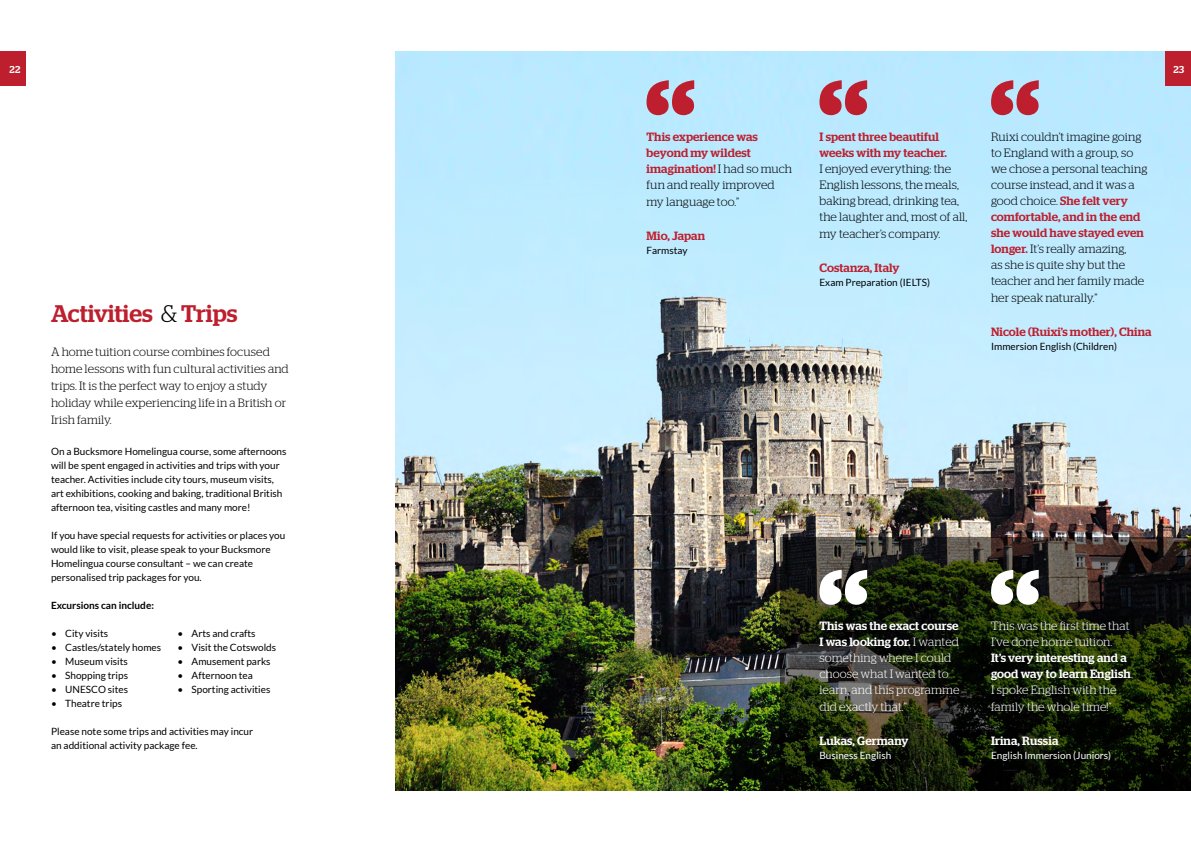
<style>
.page{position:relative;width:1191px;height:842px;background:#fff}
.page>*{position:absolute;margin:0;border:0;box-sizing:border-box;transform-origin:0 0}
.t1{font:500 24px "Stag";color:#bd1f2e}
.t2{font:300 12px/16.1px "Stag";letter-spacing:.01em;color:#000}
.t3{font:300 12px/16.2px "Stag";letter-spacing:.005em;color:#fff}
.t4{font:500 12px/16.3px "Stag";letter-spacing:.01em;color:#fff}
.t5{font:500 12px/16px "Stag";letter-spacing:.01em;color:#bd1f2e}
.t6{font:10px/14px "Lato";color:#000}
.t7{font:10px "Lato";color:#fff}
.t8{font:700 10px "Lato";color:#000}
.t9{font:500 10px "Stag";color:#fff}
.s1{font-weight:300;color:#000}
.s2{font-weight:500;color:#bd1f2e}
.s3{font-weight:500}
.s4{font-weight:300}
</style>
<div class="page">
<img style="left:395px;top:51px;width:796px;height:740px">
<svg style="left:780px;top:537px;width:411px;height:254px;background:#1f2412"></svg>
<svg style="left:819px;top:80px;width:48px;height:35px;background:#bb6273"></svg>
<svg style="left:991px;top:80px;width:47px;height:35px;background:#bb6071"></svg>
<svg style="left:819px;top:570px;width:48px;height:35px"></svg>
<svg style="left:646px;top:80px;width:48px;height:35px;background:#bb6273"></svg>
<svg style="left:991px;top:570px;width:47px;height:35px"></svg>
<div style="left:0;top:51px;width:26px;height:35px;background:#bd1f2e"></div>
<div style="left:1165px;top:51px;width:26px;height:35px;background:#bd1f2e"></div>
<p class="t9" style="left:10px;top:64px;width:12px">22</p>
<p class="t9" style="left:1173px;top:64px;width:12px">23</p>
<h1 class="t1" style="left:51px;top:299px;width:188px">Activities <span class="s1">&amp;</span> Trips</h1>
<p class="t2" style="left:51px;top:343px;width:239px;line-height:17px">A home tuition course combines focused home lessons with fun cultural activities and trips. It is the perfect way to enjoy a study holiday while experiencing life in a British or Irish family.</p>
<p class="t6" style="left:51px;top:444px;width:237px">On a Bucksmore Homelingua course, some afternoons will be spent engaged in activities and trips with your teacher. Activities include city tours, museum visits, art exhibitions, cooking and baking, traditional British afternoon tea, visiting castles and many more!</p>
<p class="t6" style="left:51px;top:528px;width:236px">If you have special requests for activities or places you would like to visit, please speak to your Bucksmore Homelingua course consultant – we can create personalised trip packages for you.</p>
<p class="t8" style="left:51px;top:599px;width:104px">Excursions can include:</p>
<p class="t6" style="left:51px;top:626px;width:59px">• City visits</p>
<p class="t6" style="left:51px;top:640px;width:112px">• Castles/stately homes</p>
<p class="t6" style="left:51px;top:654px;width:78px">• Museum visits</p>
<p class="t6" style="left:51px;top:668px;width:78px">• Shopping trips</p>
<p class="t6" style="left:51px;top:682px;width:79px">• UNESCO sites</p>
<p class="t6" style="left:51px;top:696px;width:73px">• Theatre trips</p>
<p class="t6" style="left:177px;top:626px;width:80px">• Arts and crafts</p>
<p class="t6" style="left:177px;top:640px;width:100px">• Visit the Cotswolds</p>
<p class="t6" style="left:177px;top:654px;width:95px">• Amusement parks</p>
<p class="t6" style="left:177px;top:668px;width:77px">• Afternoon tea</p>
<p class="t6" style="left:177px;top:682px;width:95px">• Sporting activities</p>
<p class="t6" style="left:51px;top:724px;width:204px">Please note some trips and activities may incur an additional activity package fee.</p>
<p class="t2" style="left:646px;top:128px;width:147px"><span class="s2">This experience was beyond my wildest imagination!</span> I had so much fun and really improved my language too.”</p>
<p class="t5" style="left:646px;top:227px;width:60px">Mio, Japan</p>
<p class="t6" style="left:646px;top:243px;width:43px">Farmstay</p>
<p class="t5" style="left:819px;top:128px;width:129px">I spent three beautiful weeks with my teacher.</p>
<p class="t2" style="left:819px;top:160px;width:149px">I enjoyed everything: the<br>English lessons, the meals, baking bread, drinking tea, the laughter and, most of all, my teacher’s company.</p>
<p class="t5" style="left:819px;top:259px;width:82px">Costanza, Italy</p>
<p class="t6" style="left:819px;top:275px;width:112px">Exam Preparation (IELTS)</p>
<p class="t2" style="left:991px;top:128px;width:158px">Ruixi couldn’t imagine going to England with a group, so we chose a personal teaching course instead, and it was a good choice. <span class="s2">She felt very comfortable, and in the end she would have stayed even longer.</span> It’s really amazing,<br>as she is quite shy but the teacher and her family made her speak naturally.”</p>
<p class="t5" style="left:991px;top:323px;width:162px">Nicole (Ruixi’s mother), China</p>
<p class="t6" style="left:991px;top:339px;width:127px">Immersion English (Children)</p>
<p class="t3" style="left:819px;top:618px;width:141px"><span class="s3">This was the exact course<br>I was looking for.</span> I wanted something where I could choose what I wanted to learn, and this programme did exactly that.”</p>
<p class="t4" style="left:819px;top:733px;width:91px">Lukas, Germany</p>
<p class="t7" style="left:819px;top:750px;width:73px">Business English</p>
<p class="t3" style="left:991px;top:618px;width:140px">This was the first time that<br>I’ve done home tuition.</p>
<p class="t4" style="left:991px;top:650px;width:143px">It’s very interesting and a good way to learn English<span class="s4">.<br>I spoke English with the family the whole time!”</span></p>
<p class="t4" style="left:991px;top:733px;width:69px">Irina, Russia</p>
<p class="t7" style="left:991px;top:750px;width:122px">English Immersion (Juniors)</p>
</div>
